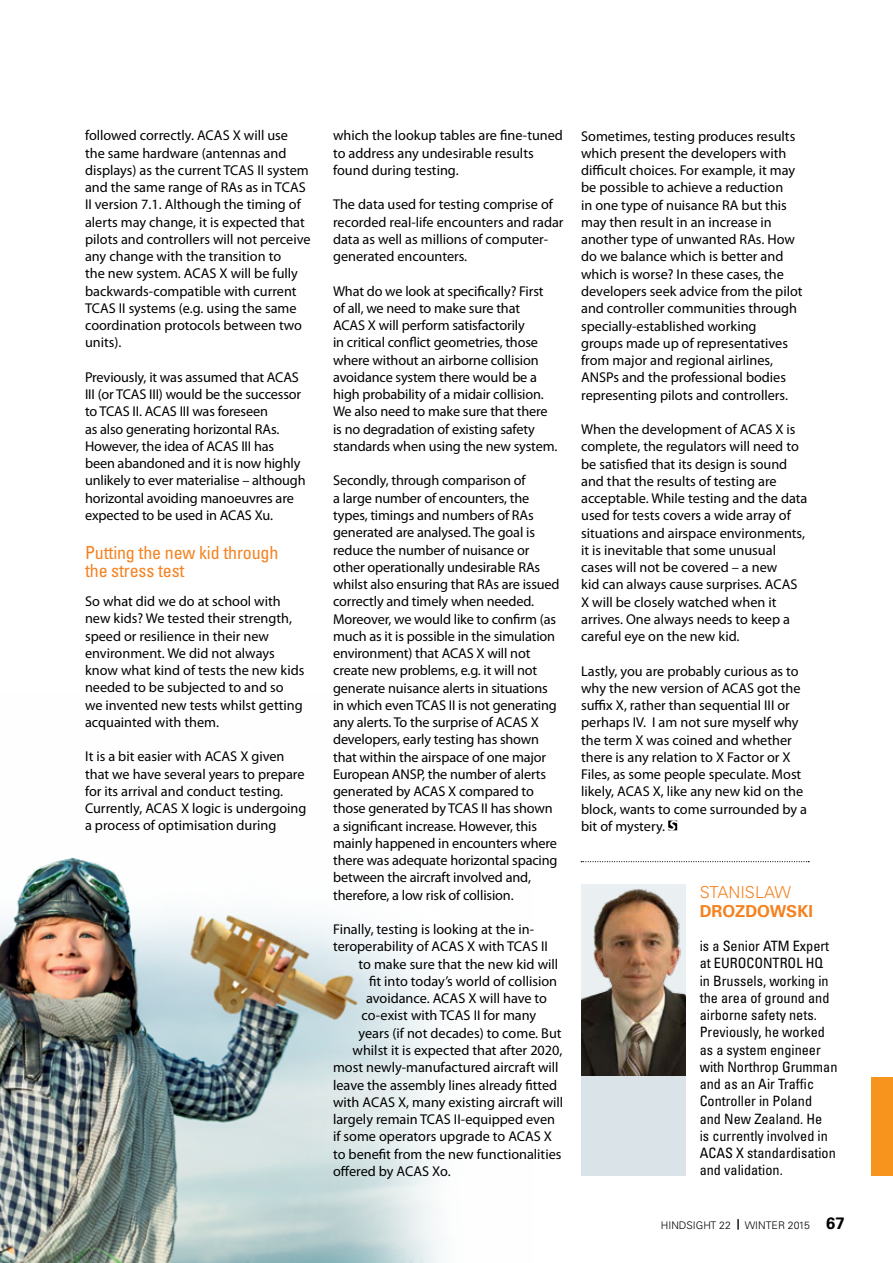
<style>
.page{position:relative;width:893px;height:1263px;background:#fff}
.page>*{position:absolute;margin:0;border:0;box-sizing:border-box;transform-origin:0 0}
.t1{font:condensed 18px/18px "Univers LT Std";letter-spacing:-.01em;color:#f58220}
.t2{font:700 16.5px "Univers LT Std";color:#f58220}
.t3{font:300 16.5px "Univers LT Std";color:#f58220}
.t4{font:14.25px/17.2px "Myriad Pro";color:#000}
.t5{font:condensed 14.25px/17.2px "Univers LT Std";color:#000}
.t6{font:300 10.5px "Univers LT Std";color:#000}
.s1{font-weight:700}
.s2{font-weight:700;font-size:16.5px}
</style>
<div class="page">
<img style="left:0;top:857px;width:441px;height:406px">
<svg style="left:668px;top:820px;width:9px;height:10px"></svg>
<div style="left:872px;top:1077px;width:21px;height:98px;background:#f7941e"></div>
<div style="left:581px;top:1075px;width:104px;height:100px;background:#dae3e8"></div>
<img style="left:581px;top:884px;width:104px;height:191px">
<svg style="left:581px;top:861px;width:228px;height:1px"></svg>
<p class="t4" style="left:85px;top:127px;width:227px">followed correctly. ACAS X will use the same hardware (antennas and displays) as the current TCAS II system and the same range of RAs as in TCAS II version 7.1. Although the timing of alerts may change, it is expected that pilots and controllers will not perceive any change with the transition to<br>the new system. ACAS X will be fully backwards-compatible with current TCAS II systems (e.g. using the same coordination protocols between two units).</p>
<p class="t4" style="left:85px;top:369px;width:222px">Previously, it was assumed that ACAS III (or TCAS III) would be the successor to TCAS II. ACAS III was foreseen<br>as also generating horizontal RAs.<br>However, the idea of ACAS III has been abandoned and it is now highly unlikely to ever materialise – although horizontal avoiding manoeuvres are expected to be used in ACAS Xu.</p>
<p class="t1" style="left:85px;top:544px;width:195px">Putting the new kid through the stress test</p>
<p class="t4" style="left:85px;top:593px;width:221px">So what did we do at school with new kids? We tested their strength, speed or resilience in their new environment. We did not always know what kind of tests the new kids needed to be subjected to and so we invented new tests whilst getting acquainted with them.</p>
<p class="t4" style="left:85px;top:748px;width:223px">It is a bit easier with ACAS X given that we have several years to prepare for its arrival and conduct testing.<br>Currently, ACAS X logic is undergoing a process of optimisation during</p>
<p class="t4" style="left:333px;top:127px;width:231px">which the lookup tables are fine-tuned to address any undesirable results found during testing.</p>
<p class="t4" style="left:333px;top:196px;width:232px">The data used for testing comprise of recorded real-life encounters and radar data as well as millions of computer&shy;generated encounters.</p>
<p class="t4" style="left:333px;top:282px;width:226px">What do we look at specifically? First of all, we need to make sure that<br>ACAS X will perform satisfactorily<br>in critical conflict geometries, those where without an airborne collision avoidance system there would be a high probability of a midair collision.<br>We also need to make sure that there is no degradation of existing safety standards when using the new system.</p>
<p class="t4" style="left:333px;top:472px;width:228px">Secondly, through comparison of<br>a large number of encounters, the types, timings and numbers of RAs generated are analysed. The goal is reduce the number of nuisance or other operationally undesirable RAs whilst also ensuring that RAs are issued correctly and timely when needed.<br>Moreover, we would like to confirm (as much as it is possible in the simulation environment) that ACAS X will not create new problems, e.g. it will not generate nuisance alerts in situations in which even TCAS II is not generating any alerts. To the surprise of ACAS X developers, early testing has shown that within the airspace of one major European ANSP, the number of alerts generated by ACAS X compared to those generated by TCAS II has shown a significant increase. However, this mainly happened in encounters where there was adequate horizontal spacing between the aircraft involved and, therefore, a low risk of collision.</p>
<p class="t4" style="left:333px;top:921px;width:203px">Finally, testing is looking at the in-</p>
<p class="t4" style="left:333px;top:938px;width:216px">teroperability of ACAS X with TCAS II</p>
<p class="t4" style="left:359px;top:955px;width:201px">to make sure that the new kid will</p>
<p class="t4" style="left:369px;top:973px;width:190px">fit into today’s world of collision</p>
<p class="t4" style="left:366px;top:990px;width:182px">avoidance. ACAS X will have to</p>
<p class="t4" style="left:362px;top:1007px;width:176px">co-exist with TCAS II for many</p>
<p class="t4" style="left:359px;top:1024px;width:204px">years (if not decades) to come. But</p>
<p class="t4" style="left:353px;top:1042px;width:211px">whilst it is expected that after 2020,</p>
<p class="t4" style="left:333px;top:1059px;width:227px">most newly-manufactured aircraft will</p>
<p class="t4" style="left:333px;top:1076px;width:226px">leave the assembly lines already fitted</p>
<p class="t4" style="left:333px;top:1094px;width:232px">with ACAS X, many existing aircraft will</p>
<p class="t4" style="left:333px;top:1111px;width:223px">largely remain TCAS II-equipped even</p>
<p class="t4" style="left:333px;top:1128px;width:220px">if some operators upgrade to ACAS X</p>
<p class="t4" style="left:333px;top:1145px;width:230px">to benefit from the new functionalities</p>
<p class="t4" style="left:333px;top:1163px;width:119px">offered by ACAS Xo.</p>
<p class="t4" style="left:581px;top:128px;width:223px">Sometimes, testing produces results which present the developers with difficult choices. For example, it may be possible to achieve a reduction<br>in one type of nuisance RA but this may then result in an increase in another type of unwanted RAs. How do we balance which is better and which is worse? In these cases, the developers seek advice from the pilot and controller communities through specially-established working<br>groups made up of representatives from major and regional airlines, ANSPs and the professional bodies representing pilots and controllers.</p>
<p class="t4" style="left:581px;top:421px;width:228px">When the development of ACAS X is complete, the regulators will need to be satisfied that its design is sound and that the results of testing are acceptable. While testing and the data used for tests covers a wide array of situations and airspace environments, it is inevitable that some unusual cases will not be covered – a new<br>kid can always cause surprises. ACAS X will be closely watched when it arrives. One always needs to keep a careful eye on the new kid.</p>
<p class="t4" style="left:581px;top:662px;width:227px">Lastly, you are probably curious as to why the new version of ACAS got the suffix X, rather than sequential III or perhaps IV. I am not sure myself why the term X was coined and whether there is any relation to X Factor or X Files, as some people speculate. Most likely, ACAS X, like any new kid on the block, wants to come surrounded by a bit of mystery.</p>
<p class="t3" style="left:700px;top:882px;width:93px">STANISLAW</p>
<p class="t2" style="left:700px;top:902px;width:115px">DROZDOWSKI</p>
<p class="t5" style="left:700px;top:937px;width:139px">is a Senior ATM Expert at EUROCONTROL HQ<br>in Brussels, working in the area of ground and airborne safety nets.<br>Previously, he worked as a system engineer with Northrop Grumman and as an Air Traffic<br>Controller in Poland<br>and New Zealand. He<br>is currently involved in<br>ACAS X standardisation and validation.</p>
<p class="t6" style="left:661px;top:1219px;width:185px">HINDSIGHT 22 <span class="s1">|</span> WINTER 2015 <span class="s2">67</span></p>
</div>
